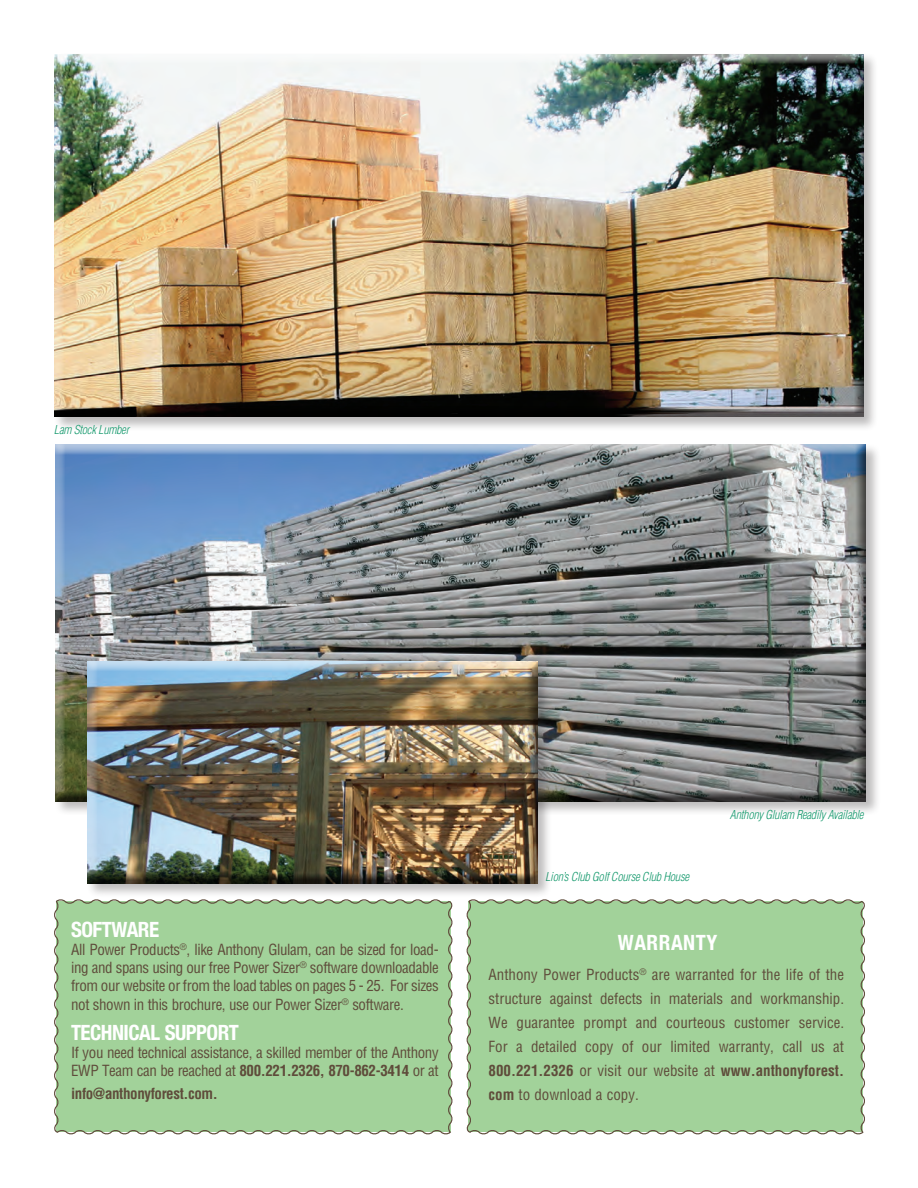
<style>
.page{position:relative;width:918px;height:1188px;background:#fff}
.page>*{position:absolute;margin:0;border:0;box-sizing:border-box;transform-origin:0 0}
.t1{font:700 condensed 21px "Helvetica Neue";letter-spacing:-.025em;color:#fff}
.t2{font:700 condensed 21px "Helvetica Neue";letter-spacing:.025em;color:#fff}
.t3{font:condensed 15px/24px "Helvetica";letter-spacing:-.025em;color:#5f4c3b;text-align:justify}
.t4{font:700 condensed 15px "Helvetica";letter-spacing:-.025em;color:#5f4c3b}
.t5{font:italic 300 condensed 12px "Helvetica";letter-spacing:-.02em;color:#15996d}
.s1{font-weight:700}
</style>
<div class="page">
<div style="left:54px;top:443px;width:827px;height:374px;background:#231f20;opacity:.3"></div>
<div style="left:54px;top:445px;width:813px;height:357px;background:#231f20;opacity:.75"></div>
<div style="left:54px;top:899px;width:399px;height:236px;background:#a2d29a"></div>
<div style="left:466px;top:899px;width:399px;height:236px;background:#a2d29a"></div>
<div style="left:53px;top:53px;width:826px;height:379px;background:#231f20;opacity:.3"></div>
<div style="left:53px;top:54px;width:812px;height:363px;background:#231f20;opacity:.75"></div>
<div style="left:86px;top:660px;width:466px;height:238px;background:#231f20;opacity:.3"></div>
<div style="left:86px;top:661px;width:452px;height:223px;background:#231f20;opacity:.75"></div>
<p class="t5" style="left:54px;top:422px;width:77px">Lam Stock Lumber</p>
<p class="t1" style="left:71px;top:912px;width:90px">SOFTWARE</p>
<p class="t3" style="left:71px;top:940px;width:369px;line-height:18px">All Power Products<sup>®</sup>, like Anthony Glulam, can be sized for load&shy;ing and spans using our free Power Sizer<sup>®</sup> software downloadable from our website or from the load tables on pages 5 - 25. For sizes</p>
<p class="t3" style="left:71px;top:993px;width:334px">not shown in this brochure, use our Power Sizer<sup>®</sup> software.</p>
<p class="t1" style="left:71px;top:1015px;width:169px">TECHNICAL SUPPORT</p>
<p class="t3" style="left:71px;top:1044px;width:369px;line-height:18px">If you need technical assistance, a skilled member of the Anthony<br>EWP Team can be reached at <span class="s1">800.221.2326, 870-862-3414</span> or at</p>
<p class="t4" style="left:71px;top:1084px;width:148px">info@anthonyforest.com.</p>
<p class="t5" style="left:545px;top:869px;width:145px">Lion’s Club Golf Course Club House</p>
<p class="t5" style="left:730px;top:807px;width:135px">Anthony Glulam Readily Available</p>
<p class="t2" style="left:618px;top:925px;width:101px">WARRANTY</p>
<p class="t3" style="left:489px;top:963px;width:357px">Anthony Power Products<sup>®</sup> are warranted for the life of the structure against defects in materials and workmanship.<br>We guarantee prompt and courteous customer service.<br>For a detailed copy of our limited warranty, call us at <span class="s1">800.221.2326</span> or visit our website at <span class="s1">www.anthonyforest. com</span> to download a copy.</p>
</div>
